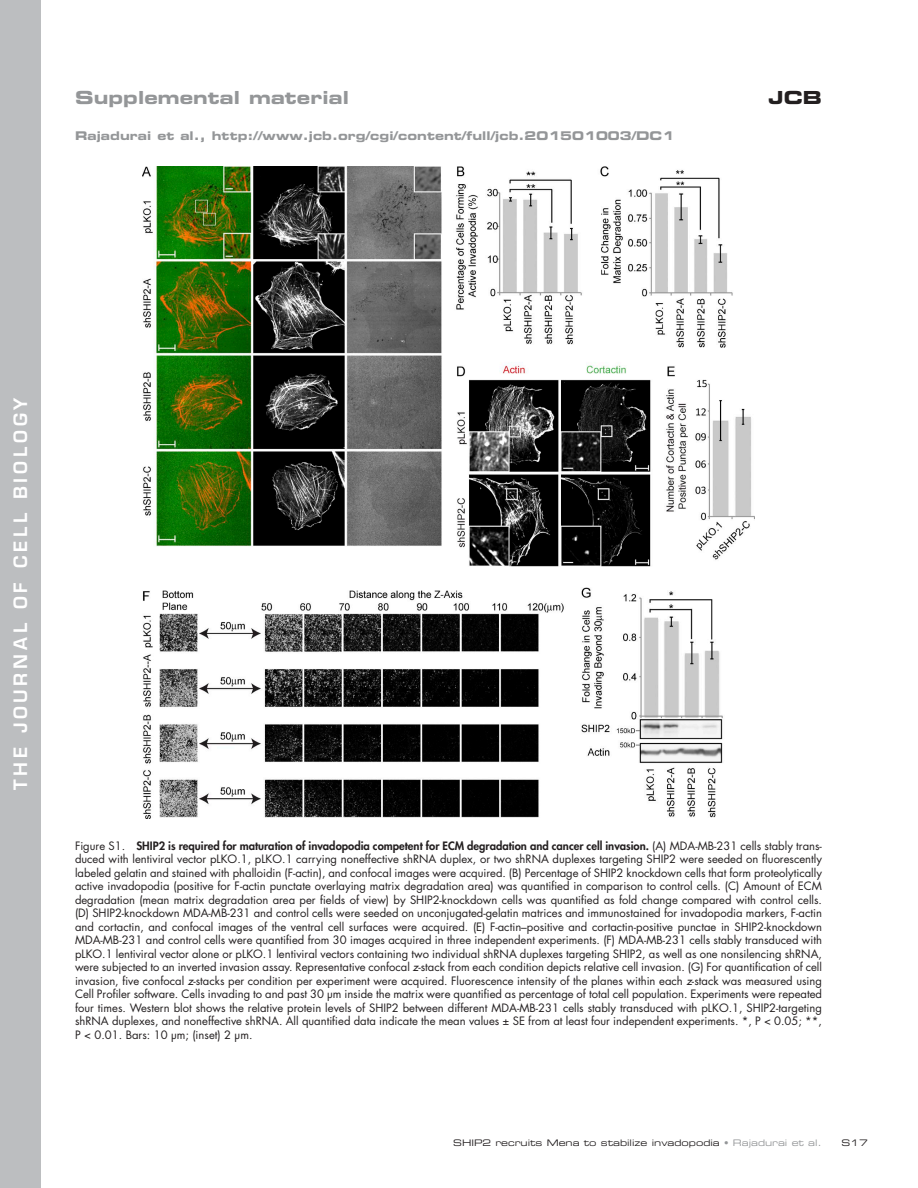
<style>
.page{position:relative;width:918px;height:1188px;background:#fff}
.page>*{position:absolute;margin:0;border:0;box-sizing:border-box;transform-origin:0 0}
.t1{font:600 18px "Eurostile LT Std";letter-spacing:.205em;color:#fff}
.t2{font:18px "Eurostile LT Std Bold Ex 2";letter-spacing:.005em;color:#949698}
.t3{font:18px "Eurostile LT Std Bold Ex 2";color:#231f20}
.t4{font:12px "Eurostile LT Std Bold Ex 2";letter-spacing:.005em;color:#949698}
.t5{font:11.25px/13.5px "Futura Std";color:#231f20;text-align:justify}
.t6{font:9px "Eurostile LT Std Ex 2";color:#231f20}
.s1{font-weight:800}
.s2{font-weight:500;font-style:italic}
.s3{color:#949698}
</style>
<div class="page">
<div style="left:0;top:0;width:40px;height:1188px;background:#bcbec0"></div>
<img style="left:143px;top:167px;width:611px;height:651px">
<h1 class="t2" style="left:75px;top:85px;width:275px">Supplemental material</h1>
<p class="t4" style="left:75px;top:127px;width:601px">Rajadurai et al., http://www.jcb.org/cgi/content/full/jcb.201501003/DC1</p>
<h1 class="t3" style="left:769px;top:84px;width:55px">JCB</h1>
<h1 class="t1" style="left:9px;top:790px;width:395px;rotate:-90deg">THE JOURNAL OF CELL BIOLOGY</h1>
<p class="t5" style="left:75px;top:839px;width:749px">Figure S1. <span class="s1">SHIP2 is required for maturation of invadopodia competent for ECM degradation and cancer cell invasion.</span> (A) MDA-MB-231 cells stably trans&shy;duced with lentiviral vector pLKO.1, pLKO.1 carrying noneffective shRNA duplex, or two shRNA duplexes targeting SHIP2 were seeded on fluorescently labeled gelatin and stained with phalloidin (F-actin), and confocal images were acquired. (B) Percentage of SHIP2 knockdown cells that form proteolytically active invadopodia (positive for F-actin punctate overlaying matrix degradation area) was quantified in comparison to control cells. (C) Amount of ECM degradation (mean matrix degradation area per fields of view) by SHIP2-knockdown cells was quantified as fold change compared with control cells. (D) SHIP2-knockdown MDA-MB-231 and control cells were seeded on unconjugated-gelatin matrices and immunostained for invadopodia markers, F-actin and cortactin, and confocal images of the ventral cell surfaces were acquired. (E) F-actin–positive and cortactin-positive punctae in SHIP2-knockdown MDA-MB-231 and control cells were quantified from 30 images acquired in three independent experiments. (F) MDA-MB-231 cells stably transduced with pLKO.1 lentiviral vector alone or pLKO.1 lentiviral vectors containing two individual shRNA duplexes targeting SHIP2, as well as one nonsilencing shRNA, were subjected to an inverted invasion assay. Representative confocal <span class="s2">z</span>-stack from each condition depicts relative cell invasion. (G) For quantification of cell invasion, five confocal <span class="s2">z</span>-stacks per condition per experiment were acquired. Fluorescence intensity of the planes within each <span class="s2">z</span>-stack was measured using Cell Profiler software. Cells invading to and past 30 µm inside the matrix were quantified as percentage of total cell population. Experiments were repeated four times. Western blot shows the relative protein levels of SHIP2 between different MDA-MB-231 cells stably transduced with pLKO.1, SHIP2-targeting shRNA duplexes, and noneffective shRNA. All quantified data indicate the mean values ± SE from at least four independent experiments. *, P &lt; 0.05; **, P &lt; 0.01. Bars: 10 µm; (inset) 2 µm.</p>
<p class="t6" style="left:453px;top:1136px;width:370px">SHIP2 recruits Mena to stabilize invadopodia <span class="s3">• Rajadurai et al.</span></p>
<p class="t6" style="left:842px;top:1136px;width:28px">S17</p>
</div>
